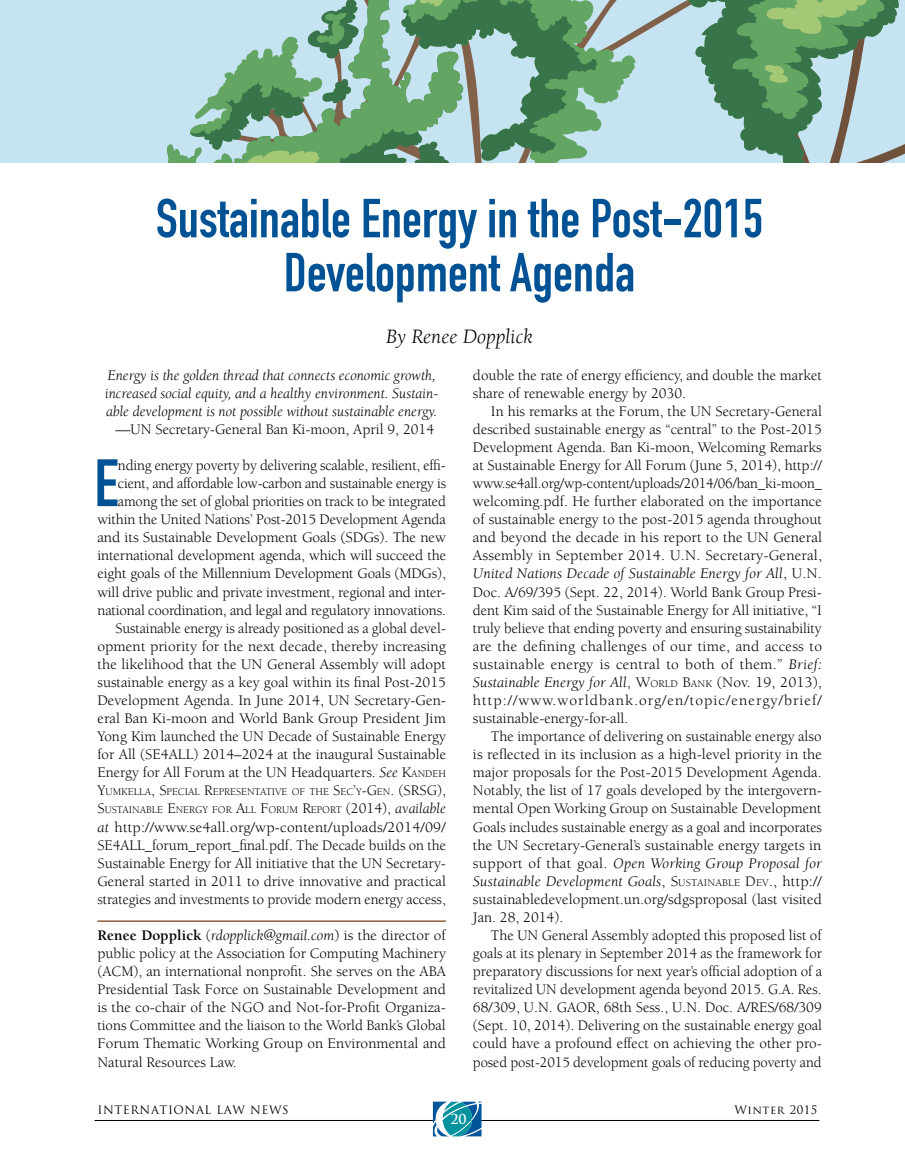
<style>
.page{position:relative;width:905px;height:1175px;background:#fff}
.page>*{position:absolute;margin:0;border:0;box-sizing:border-box;transform-origin:0 0}
.t1{font:65.7px "DIN Engschrift Std";color:#005295}
.t2{font:54px/54px "DIN Engschrift Std";color:#005295;text-align:center}
.t3{font:italic 21px "Berkeley Std";color:#000}
.t4{font:15px/18px "Berkeley Std";letter-spacing:-.005em;color:#000;text-align:justify}
.t5{font:italic 15px/18.1px "Berkeley Std";color:#000}
.t6{font:700 13.5px "Trajan Pro";color:#fff}
.t7{font:11.4px "Trajan Pro";letter-spacing:.05em;color:#000}
.t8{font:10.5px/18px "Berkeley Std";color:#000}
.s1{font-style:italic}
.s2{font-style:inherit}
.s3{font-size:10.5px}
.s4{font-size:15px}
.s5{font-style:italic;font-size:15px}
.s6{font-weight:700}
</style>
<div class="page">
<hr style="left:94px;top:1120px;width:725px;height:1px;background:#000">
<svg style="left:433px;top:1101px;width:48px;height:36px"></svg>
<svg style="left:638px;top:0;width:97px;height:163px;fill:#c6e3f1"></svg>
<div style="left:0;top:0;width:86px;height:163px;background:#c6e3f1"></div>
<svg style="left:86px;top:0;width:552px;height:163px"></svg>
<svg style="left:735px;top:0;width:169px;height:163px"></svg>
<hr style="left:97px;top:920px;width:349px;height:2px;background:#925f3b">
<h2 class="t2" style="left:156px;top:192px;width:608px">Sustainable Energy in the Post-2015<br>Development Agenda</h2>
<h3 class="t3" style="left:386px;top:325px;width:148px">By Renee Dopplick</h3>
<p class="t5" style="left:105px;top:366px;width:335px">Energy is the golden thread that connects economic growth, increased social equity, and a healthy environment. Sustain&shy;able development is not possible without sustainable energy.</p>
<p class="t4" style="left:115px;top:420px;width:320px">—UN Secretary-General Ban Ki-moon, April 9, 2014</p>
<h1 class="t1" style="left:94px;top:444px;width:26px">E</h1>
<p class="t4" style="left:97px;top:456px;width:350px;text-align:right">nding energy poverty by delivering scalable, resilient, effi&shy;cient, and affordable low-carbon and sustainable energy is among the set of global priorities on track to be integrated within the United Nations’ Post-2015 Development Agenda and its Sustainable Development Goals (SDGs). The new international development agenda, which will succeed the eight goals of the Millennium Development Goals (MDGs), will drive public and private investment, regional and inter&shy;national coordination, and legal and regulatory innovations.<br>Sustainable energy is already positioned as a global devel&shy;opment priority for the next decade, thereby increasing the likelihood that the UN General Assembly will adopt sustainable energy as a key goal within its final Post-2015<br>Development Agenda. In June 2014, UN Secretary-Gen&shy;eral Ban Ki-moon and World Bank Group President Jim Yong Kim launched the UN Decade of Sustainable Energy for All (SE4ALL) 2014–2024 at the inaugural Sustainable Energy for All Forum at the UN Headquarters. <span class="s1">See</span> <span class="s2">K</span><span class="s3">ANDEH</span></p>
<p class="t8" style="left:97px;top:783px;width:350px"><span class="s4">Y</span>UMKELLA<span class="s4">, S</span>PECIAL <span class="s4">R</span>EPRESENTATIVE OF THE <span class="s4">S</span>EC<span class="s4">’</span>Y<span class="s4">-G</span>EN<span class="s4">. (SRSG),<br>S</span>USTAINABLE <span class="s4">E</span>NERGY FOR <span class="s4">A</span>LL <span class="s4">F</span>ORUM <span class="s4">R</span>EPORT <span class="s4">(2014),</span> <span class="s5">available</span></p>
<p class="t4" style="left:97px;top:818px;width:350px"><span class="s1">at</span> http://www.se4all.org/wp-content/uploads/2014/09/ SE4ALL_forum_report_final.pdf. The Decade builds on the Sustainable Energy for All initiative that the UN Secretary-General started in 2011 to drive innovative and practical strategies and investments to provide modern energy access,</p>
<p class="t4" style="left:97px;top:926px;width:350px"><span class="s6">Renee Dopplick</span> (<span class="s1">rdopplick@gmail.com</span>) is the director of public policy at the Association for Computing Machinery (ACM), an international nonprofit. She serves on the ABA Presidential Task Force on Sustainable Development and is the co-chair of the NGO and Not-for-Profit Organiza&shy;tions Committee and the liaison to the World Bank’s Global Forum Thematic Working Group on Environmental and Natural Resources Law.</p>
<p class="t4" style="left:473px;top:366px;width:350px">double the rate of energy efficiency, and double the market share of renewable energy by 2030.</p>
<p class="t4" style="left:473px;top:402px;width:351px;text-indent:18px">In his remarks at the Forum, the UN Secretary-General described sustainable energy as “central” to the Post-2015<br>Development Agenda. Ban Ki-moon, Welcoming Remarks at Sustainable Energy for All Forum (June 5, 2014), http:// www.se4all.org/wp-content/uploads/2014/06/ban_ki-moon_ welcoming.pdf. He further elaborated on the importance of sustainable energy to the post-2015 agenda throughout and beyond the decade in his report to the UN General Assembly in September 2014. U.N. Secretary-General, <span class="s1">United Nations Decade of Sustainable Energy for All</span>, U.N.<br>Doc. A/69/395 (Sept. 22, 2014). World Bank Group Presi&shy;dent Kim said of the Sustainable Energy for All initiative, “I truly believe that ending poverty and ensuring sustainability are the defining challenges of our time, and access to sustainable energy is central to both of them.” <span class="s1">Brief:<br>Sustainable Energy for All</span>, <span class="s2">W</span><span class="s3">ORLD</span> <span class="s2">B</span><span class="s3">ANK</span> (Nov. 19, 2013), http://www.worldbank.org/en/topic/energy/brief/ sustainable-energy-for-all.</p>
<p class="t4" style="left:473px;top:727px;width:350px;text-indent:18px">The importance of delivering on sustainable energy also is reflected in its inclusion as a high-level priority in the major proposals for the Post-2015 Development Agenda.<br>Notably, the list of 17 goals developed by the intergovern&shy;mental Open Working Group on Sustainable Development Goals includes sustainable energy as a goal and incorporates the UN Secretary-General’s sustainable energy targets in support of that goal. <span class="s1">Open Working Group Proposal for Sustainable Development Goals</span>, <span class="s2">S</span><span class="s3">USTAINABLE</span> <span class="s2">D</span><span class="s3">EV</span><span class="s2">.</span>, http:// sustainabledevelopment.un.org/sdgsproposal (last visited Jan. 28, 2014).</p>
<p class="t4" style="left:473px;top:926px;width:350px;text-indent:18px">The UN General Assembly adopted this proposed list of goals at its plenary in September 2014 as the framework for preparatory discussions for next year’s official adoption of a revitalized UN development agenda beyond 2015. G.A. Res.<br>68/309, U.N. GAOR, 68th Sess., U.N. Doc. A/RES/68/309 (Sept. 10, 2014). Delivering on the sustainable energy goal could have a profound effect on achieving the other pro&shy;posed post-2015 development goals of reducing poverty and</p>
<p class="t7" style="left:98px;top:1102px;width:193px">INTERNATIONAL LAW NEWS</p>
<p class="t7" style="left:734px;top:1102px;width:84px">Winter 2015</p>
<p class="t6" style="left:450px;top:1111px;width:18px">20</p>
</div>
